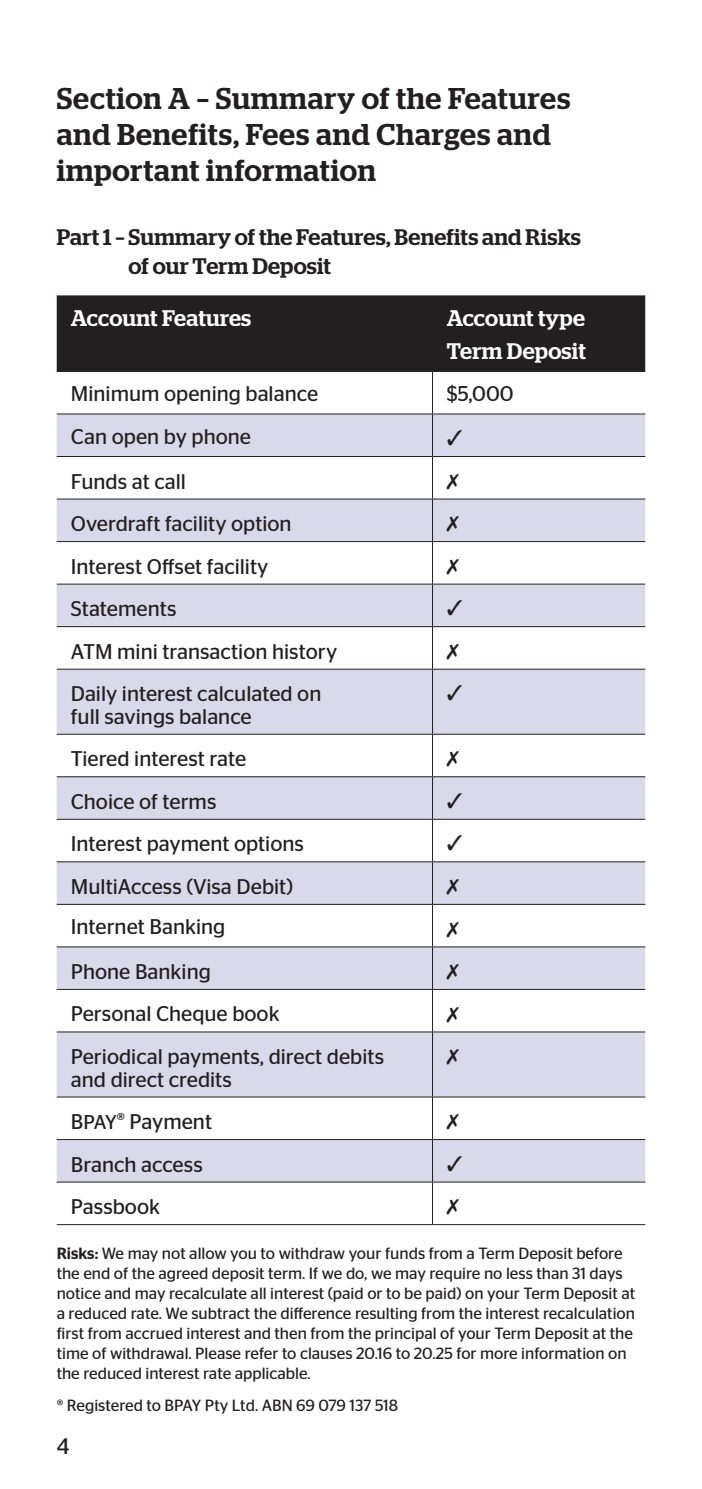
<style>
.page{position:relative;width:702px;height:1489px;background:#fff}
.page>*{position:absolute;margin:0;border:0;box-sizing:border-box;transform-origin:0 0}
.Head_1{font:500 30px/36px "Stag";letter-spacing:.03em;color:#231f20}
.Sub2{font:500 22.5px/28.8px "Stag";letter-spacing:.015em;color:#231f20}
.Table1_Header_9pt{font:500 22.5px/32.5px "Stag";letter-spacing:.01em;color:#fff}
.t1{font:22.5px "Stag Sans";color:#231f20}
.Table1_Body_8_5pt{font:21.25px/22.5px "Stag Sans";color:#231f20}
.Table3_Disclaimer_8p{font:16.25px/20px "Stag Sans";color:#231f20}
.s1{font-size:20px}
.s2{font-weight:500}
</style>
<div class="page">
<div style="left:57px;top:295px;width:588px;height:76px;background:#231f20"></div>
<svg style="left:57px;top:414px;width:588px;height:767px;fill:#dad9e9"></svg>
<hr style="left:57px;top:371px;width:375px;height:1px;background:#231f20">
<hr style="left:432px;top:371px;width:213px;height:1px;background:#231f20">
<hr style="left:432px;top:372px;width:1px;height:41px;background:#231f20">
<hr style="left:57px;top:413px;width:375px;height:1px;background:#231f20">
<hr style="left:432px;top:413px;width:213px;height:1px;background:#231f20">
<hr style="left:432px;top:414px;width:1px;height:42px;background:#231f20">
<hr style="left:57px;top:456px;width:375px;height:1px;background:#231f20">
<hr style="left:432px;top:456px;width:213px;height:1px;background:#231f20">
<hr style="left:432px;top:457px;width:1px;height:41px;background:#231f20">
<hr style="left:57px;top:498px;width:375px;height:1px;background:#231f20">
<hr style="left:432px;top:498px;width:213px;height:1px;background:#231f20">
<hr style="left:432px;top:499px;width:1px;height:42px;background:#231f20">
<hr style="left:57px;top:541px;width:375px;height:1px;background:#231f20">
<hr style="left:432px;top:541px;width:213px;height:1px;background:#231f20">
<hr style="left:432px;top:542px;width:1px;height:41px;background:#231f20">
<hr style="left:57px;top:583px;width:375px;height:1px;background:#231f20">
<hr style="left:432px;top:583px;width:213px;height:1px;background:#231f20">
<hr style="left:432px;top:584px;width:1px;height:42px;background:#231f20">
<hr style="left:57px;top:626px;width:375px;height:1px;background:#231f20">
<hr style="left:432px;top:626px;width:213px;height:1px;background:#231f20">
<hr style="left:432px;top:627px;width:1px;height:42px;background:#231f20">
<hr style="left:57px;top:668px;width:375px;height:1px;background:#231f20">
<hr style="left:432px;top:668px;width:213px;height:1px;background:#231f20">
<hr style="left:432px;top:669px;width:1px;height:65px;background:#231f20">
<hr style="left:57px;top:733px;width:375px;height:1px;background:#231f20">
<hr style="left:432px;top:733px;width:213px;height:1px;background:#231f20">
<hr style="left:432px;top:734px;width:1px;height:42px;background:#231f20">
<hr style="left:57px;top:776px;width:375px;height:1px;background:#231f20">
<hr style="left:432px;top:776px;width:213px;height:1px;background:#231f20">
<hr style="left:432px;top:777px;width:1px;height:42px;background:#231f20">
<hr style="left:57px;top:818px;width:375px;height:1px;background:#231f20">
<hr style="left:432px;top:818px;width:213px;height:1px;background:#231f20">
<hr style="left:432px;top:819px;width:1px;height:42px;background:#231f20">
<hr style="left:57px;top:861px;width:375px;height:1px;background:#231f20">
<hr style="left:432px;top:861px;width:213px;height:1px;background:#231f20">
<hr style="left:432px;top:862px;width:1px;height:42px;background:#231f20">
<hr style="left:57px;top:903px;width:375px;height:1px;background:#231f20">
<hr style="left:432px;top:903px;width:213px;height:1px;background:#231f20">
<hr style="left:432px;top:904px;width:1px;height:42px;background:#231f20">
<hr style="left:57px;top:946px;width:375px;height:1px;background:#231f20">
<hr style="left:432px;top:946px;width:213px;height:1px;background:#231f20">
<hr style="left:432px;top:947px;width:1px;height:42px;background:#231f20">
<hr style="left:57px;top:988px;width:375px;height:1px;background:#231f20">
<hr style="left:432px;top:988px;width:213px;height:1px;background:#231f20">
<hr style="left:432px;top:989px;width:1px;height:42px;background:#231f20">
<hr style="left:57px;top:1031px;width:375px;height:1px;background:#231f20">
<hr style="left:432px;top:1031px;width:213px;height:1px;background:#231f20">
<hr style="left:432px;top:1032px;width:1px;height:64px;background:#231f20">
<hr style="left:57px;top:1096px;width:375px;height:1px;background:#231f20">
<hr style="left:432px;top:1096px;width:213px;height:1px;background:#231f20">
<hr style="left:432px;top:1097px;width:1px;height:42px;background:#231f20">
<hr style="left:57px;top:1139px;width:375px;height:1px;background:#231f20">
<hr style="left:432px;top:1139px;width:213px;height:1px;background:#231f20">
<hr style="left:432px;top:1139px;width:1px;height:42px;background:#231f20">
<hr style="left:57px;top:1181px;width:375px;height:1px;background:#231f20">
<hr style="left:432px;top:1181px;width:213px;height:1px;background:#231f20">
<hr style="left:432px;top:1182px;width:1px;height:42px;background:#231f20">
<hr style="left:57px;top:1224px;width:375px;height:1px;background:#231f20">
<hr style="left:432px;top:1224px;width:213px;height:1px;background:#231f20">
<svg style="left:447px;top:430px;width:15px;height:15px"></svg>
<svg style="left:446px;top:473px;width:13px;height:16px"></svg>
<svg style="left:446px;top:516px;width:13px;height:15px"></svg>
<svg style="left:446px;top:558px;width:13px;height:16px"></svg>
<svg style="left:447px;top:600px;width:15px;height:15px"></svg>
<svg style="left:446px;top:643px;width:13px;height:16px"></svg>
<svg style="left:447px;top:685px;width:15px;height:15px"></svg>
<svg style="left:446px;top:751px;width:13px;height:15px"></svg>
<svg style="left:447px;top:792px;width:15px;height:16px"></svg>
<svg style="left:447px;top:835px;width:15px;height:15px"></svg>
<svg style="left:446px;top:878px;width:13px;height:16px"></svg>
<svg style="left:446px;top:921px;width:13px;height:16px"></svg>
<svg style="left:446px;top:963px;width:13px;height:16px"></svg>
<svg style="left:446px;top:1006px;width:13px;height:16px"></svg>
<svg style="left:446px;top:1048px;width:13px;height:16px"></svg>
<svg style="left:446px;top:1113px;width:13px;height:16px"></svg>
<svg style="left:447px;top:1155px;width:15px;height:15px"></svg>
<p class="Head_1" style="left:57px;top:80px;width:515px">Section A – Summary of the Features and Benefits, Fees and Charges and important information</p>
<p class="Sub2" style="left:128px;top:223px;width:453px;text-indent:-72px">Part 1 – Summary of the Features, Benefits and Risks of our Term Deposit</p>
<p class="Table1_Header_9pt" style="left:71px;top:302px;width:182px">Account Features</p>
<p class="Table1_Header_9pt" style="left:446px;top:302px;width:141px">Account type<br>Term Deposit</p>
<p class="Table1_Body_8_5pt" style="left:71px;top:382px;width:249px">Minimum opening balance</p>
<p class="Table1_Body_8_5pt" style="left:446px;top:382px;width:68px">$5,000</p>
<p class="Table1_Body_8_5pt" style="left:71px;top:425px;width:182px">Can open by phone</p>
<p class="Table1_Body_8_5pt" style="left:71px;top:469px;width:117px">Funds at call</p>
<p class="Table1_Body_8_5pt" style="left:71px;top:512px;width:222px">Overdraft facility option</p>
<p class="Table1_Body_8_5pt" style="left:71px;top:554px;width:199px">Interest Offset facility</p>
<p class="Table1_Body_8_5pt" style="left:71px;top:597px;width:107px">Statements</p>
<p class="Table1_Body_8_5pt" style="left:71px;top:640px;width:268px">ATM mini transaction history</p>
<p class="Table1_Body_8_5pt" style="left:71px;top:682px;width:252px">Daily interest calculated on full savings balance</p>
<p class="Table1_Body_8_5pt" style="left:71px;top:747px;width:177px">Tiered interest rate</p>
<p class="Table1_Body_8_5pt" style="left:71px;top:790px;width:147px">Choice of terms</p>
<p class="Table1_Body_8_5pt" style="left:71px;top:832px;width:234px">Interest payment options</p>
<p class="Table1_Body_8_5pt" style="left:71px;top:875px;width:224px">MultiAccess (Visa Debit)</p>
<p class="Table1_Body_8_5pt" style="left:71px;top:915px;width:156px">Internet Banking</p>
<p class="Table1_Body_8_5pt" style="left:71px;top:960px;width:141px">Phone Banking</p>
<p class="Table1_Body_8_5pt" style="left:71px;top:1002px;width:210px">Personal Cheque book</p>
<p class="Table1_Body_8_5pt" style="left:71px;top:1045px;width:315px">Periodical payments, direct debits and direct credits</p>
<p class="Table1_Body_8_5pt" style="left:71px;top:1110px;width:143px">B<span class="s1">PAY®</span> Payment</p>
<p class="Table1_Body_8_5pt" style="left:71px;top:1152px;width:133px">Branch access</p>
<p class="Table1_Body_8_5pt" style="left:71px;top:1195px;width:91px">Passbook</p>
<p class="Table3_Disclaimer_8p" style="left:57px;top:1243px;width:580px"><span class="s2">Risks:</span> We may not allow you to withdraw your funds from a Term Deposit before the end of the agreed deposit term. If we do, we may require no less than 31 days notice and may recalculate all interest (paid or to be paid) on your Term Deposit at a reduced rate. We subtract the difference resulting from the interest recalculation first from accrued interest and then from the principal of your Term Deposit at the time of withdrawal. Please refer to clauses 20.16 to 20.25 for more information on the reduced interest rate applicable.</p>
<p class="Table3_Disclaimer_8p" style="left:57px;top:1395px;width:343px">® Registered to BPAY Pty Ltd. ABN 69 079 137 518</p>
<p class="t1" style="left:57px;top:1432px;width:14px">4</p>
</div>
